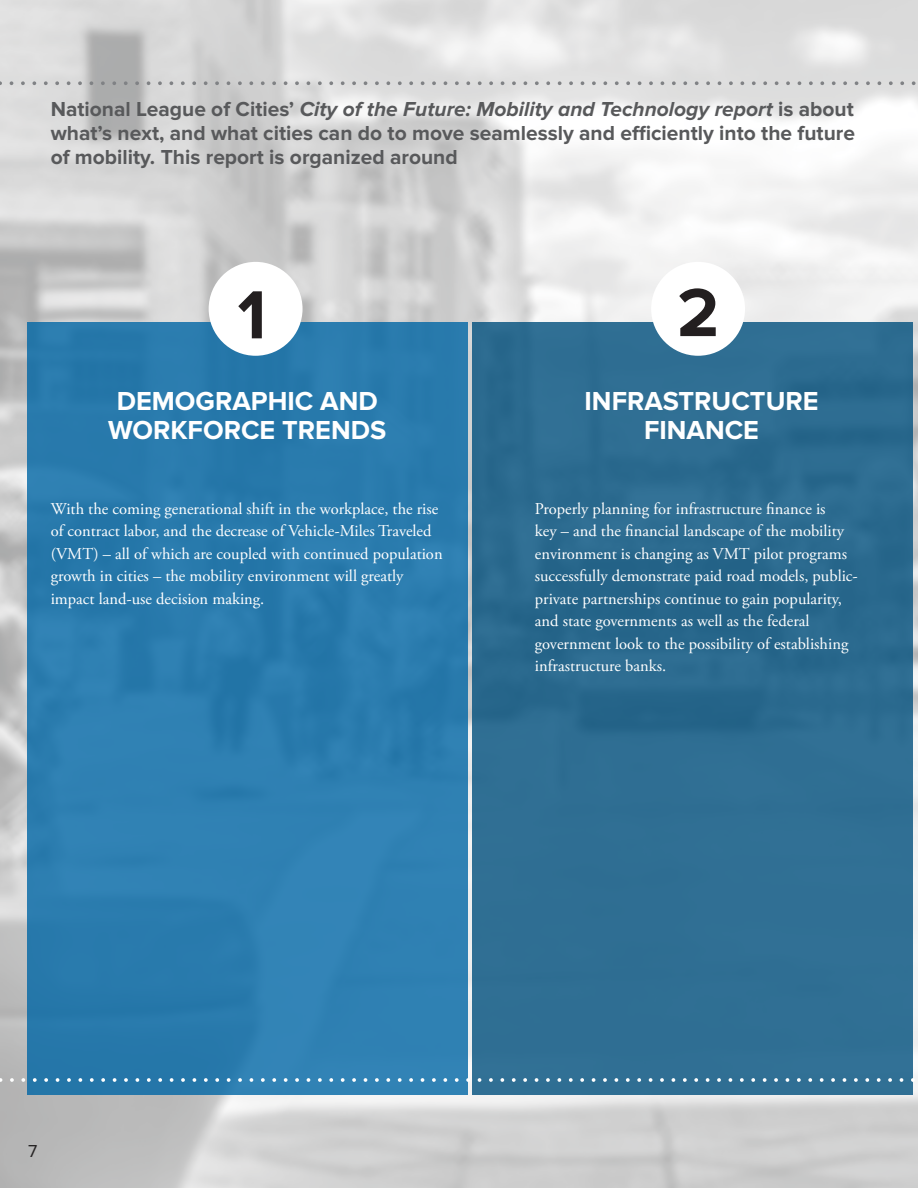
<style>
.page{position:relative;width:918px;height:1188px;background:#fff}
.page>*{position:absolute;margin:0;border:0;box-sizing:border-box;transform-origin:0 0}
.t1{font:700 70.5px "Proxima Nova";color:#231f20}
.t2{font:700 27px/29.1px "Proxima Nova";color:#fff;text-align:center}
.t3{font:700 21px/24px "Proxima Nova";color:#58595b;text-align:justify}
.t4{font:18px "Proxima Nova";color:#231f20}
.t5{font:16.5px/22.5px "Adobe Garamond Pro";color:#fff}
.s1{font-style:italic}
</style>
<div class="page">
<img style="left:0;top:0;width:918px;height:1188px">
<div style="left:27px;top:322px;width:440px;height:773px;background:#2a7cae"></div>
<div style="left:472px;top:322px;width:441px;height:773px;background:#2f6e93"></div>
<div style="left:209px;top:262px;width:94px;height:94px;background:#fff;border-radius:50%"></div>
<div style="left:651px;top:262px;width:94px;height:94px;background:#fff;border-radius:50%"></div>
<svg style="left:0;top:81px;width:918px;height:4px;background:#c3c4c5"></svg>
<svg style="left:0;top:1078px;width:918px;height:4px"></svg>
<p class="t3" style="left:51px;top:97px;width:806px">National League of Cities’ <span class="s1">City of the Future: Mobility and Technology report</span> is about what’s next, and what cities can do to move seamlessly and efficiently into the future of mobility. This report is organized around</p>
<h1 class="t1" style="left:238px;top:274px;width:30px">1</h1>
<h1 class="t1" style="left:677px;top:272px;width:44px">2</h1>
<h2 class="t2" style="left:108px;top:387px;width:280px">DEMOGRAPHIC AND<br>WORKFORCE TRENDS</h2>
<p class="t5" style="left:51px;top:498px;width:393px">With the coming generational shift in the workplace, the rise of contract labor, and the decrease of Vehicle-Miles Traveled (VMT) – all of which are coupled with continued population growth in cities – the mobility environment will greatly impact land-use decision making.</p>
<h2 class="t2" style="left:585px;top:387px;width:236px">INFRASTRUCTURE<br>FINANCE</h2>
<p class="t5" style="left:535px;top:498px;width:325px">Properly planning for infrastructure finance is<br>key – and the financial landscape of the mobility environment is changing as VMT pilot programs successfully demonstrate paid road models, public&shy;private partnerships continue to gain popularity, and state governments as well as the federal government look to the possibility of establishing infrastructure banks.</p>
<p class="t4" style="left:28px;top:1141px;width:11px">7</p>
</div>
